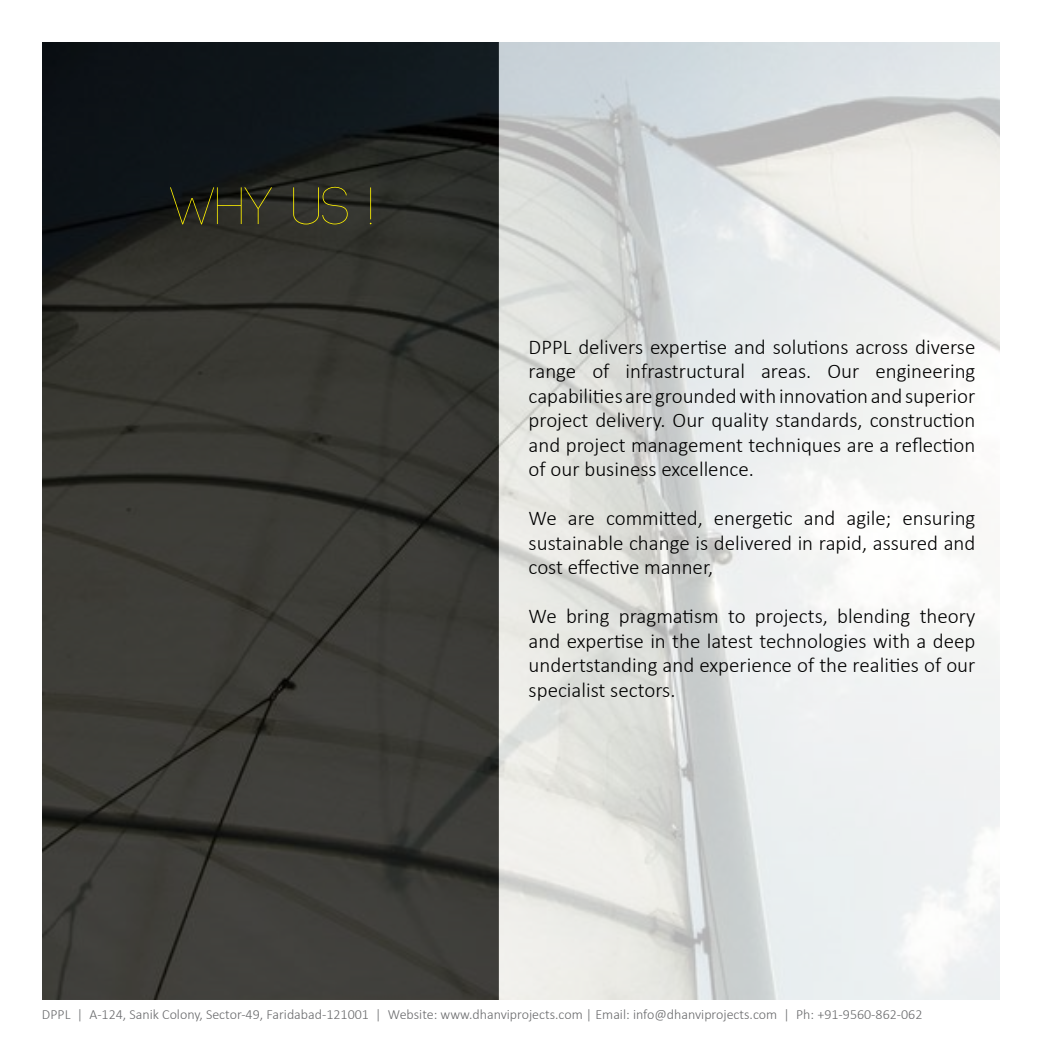
<style>
.page{position:relative;width:1042px;height:1042px;background:#fff}
.page>*{position:absolute;margin:0;border:0;box-sizing:border-box;transform-origin:0 0}
.t1{font:300 52.5px "Code";color:#fff200}
.t2{font:300 21px/24.5px "Calibri";color:#000;text-align:justify}
.t3{font:300 14px "Calibri";color:#696a6c}
</style>
<div class="page">
<img style="left:499px;top:42px;width:501px;height:958px">
<svg style="left:45px;top:45px;width:451px;height:952px;background:#31322e"></svg>
<h1 class="t1" style="left:170px;top:180px;width:205px">Why us !</h1>
<p class="t2" style="left:528px;top:334px;width:448px">DPPL delivers expertise and solutions across diverse range of infrastructural areas. Our engineering capabilities are grounded with innovation and superior project delivery. Our quality standards, construction and project management techniques are a reflection of our business excellence.</p>
<p class="t2" style="left:528px;top:506px;width:448px">We are committed, energetic and agile; ensuring sustainable change is delivered in rapid, assured and cost effective manner,</p>
<p class="t2" style="left:528px;top:604px;width:448px">We bring pragmatism to projects, blending theory and expertise in the latest technologies with a deep undertstanding and experience of the realities of our specialist sectors.</p>
<p class="t3" style="left:42px;top:1006px;width:882px">DPPL | A-124, Sanik Colony, Sector-49, Faridabad-121001 | Website: www.dhanviprojects.com | Email: info@dhanviprojects.com | Ph: +91-9560-862-062</p>
</div>
